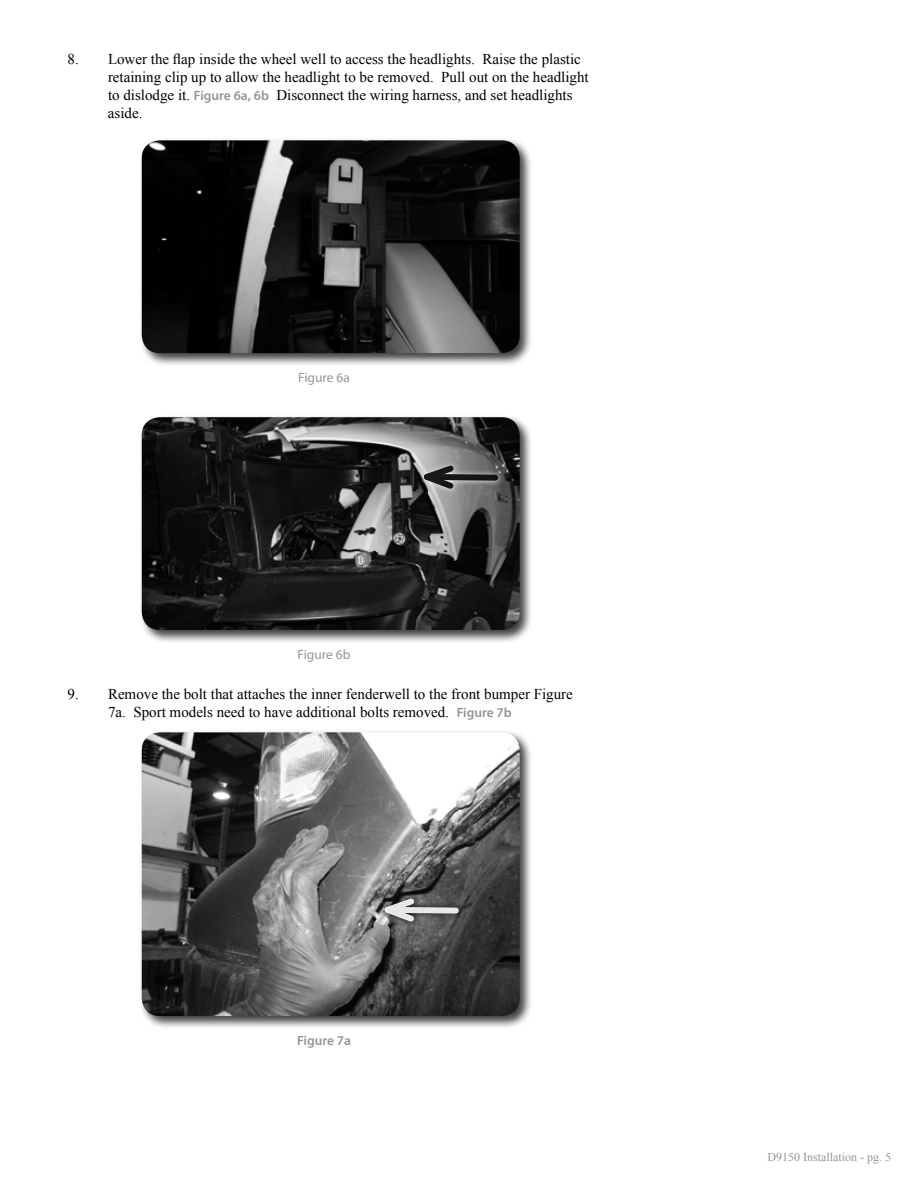
<style>
.page{position:relative;width:918px;height:1188px;background:#fff}
.page>*{position:absolute;margin:0;border:0;box-sizing:border-box;transform-origin:0 0}
.t1{font:15px/18px "Times New Roman";color:#000}
.t2{font:13.5px "Myriad Pro";color:#939598}
.t3{font:600 13.5px "Myriad Pro";color:#939598}
.t4{font:12px "Times New Roman";color:#939598}
.s1{font-family:"Myriad Pro";font-weight:600;font-size:13.5px;color:#939598}
</style>
<div class="page">
<div style="left:139px;top:138px;width:394px;height:228px;background:#000;opacity:.75"></div>
<img style="left:142px;top:140px;width:378px;height:213px">
<div style="left:139px;top:414px;width:394px;height:229px;background:#000;opacity:.75"></div>
<img style="left:142px;top:417px;width:378px;height:213px">
<div style="left:419px;top:460px;width:85px;height:35px;background:#fff;opacity:.9"></div>
<svg style="left:410px;top:461px;width:91px;height:32px;background:#6a6a6a"></svg>
<div style="left:139px;top:730px;width:394px;height:300px;background:#000;opacity:.75"></div>
<img style="left:142px;top:732px;width:378px;height:284px">
<div style="left:379px;top:893px;width:86px;height:35px;background:#000;opacity:.9"></div>
<svg style="left:371px;top:894px;width:91px;height:32px;background:#7b7b7b"></svg>
<p class="t1" style="left:108px;top:50px;width:482px;text-indent:-40px">8. Lower the flap inside the wheel well to access the headlights. Raise the plastic retaining clip up to allow the headlight to be removed. Pull out on the headlight to dislodge it. <span class="s1">Figure 6a, 6b</span> Disconnect the wiring harness, and set headlights aside.</p>
<p class="t2" style="left:298px;top:369px;width:53px">Figure 6a</p>
<p class="t2" style="left:298px;top:646px;width:54px">Figure 6b</p>
<p class="t1" style="left:108px;top:684px;width:466px;text-indent:-40px">9. Remove the bolt that attaches the inner fenderwell to the front bumper Figure<br>7a. Sport models need to have additional bolts removed. <span class="s1">Figure 7b</span></p>
<p class="t3" style="left:297px;top:1032px;width:55px">Figure 7a</p>
<p class="t4" style="left:767px;top:1149px;width:125px">D9150 Installation - pg. 5</p>
</div>
